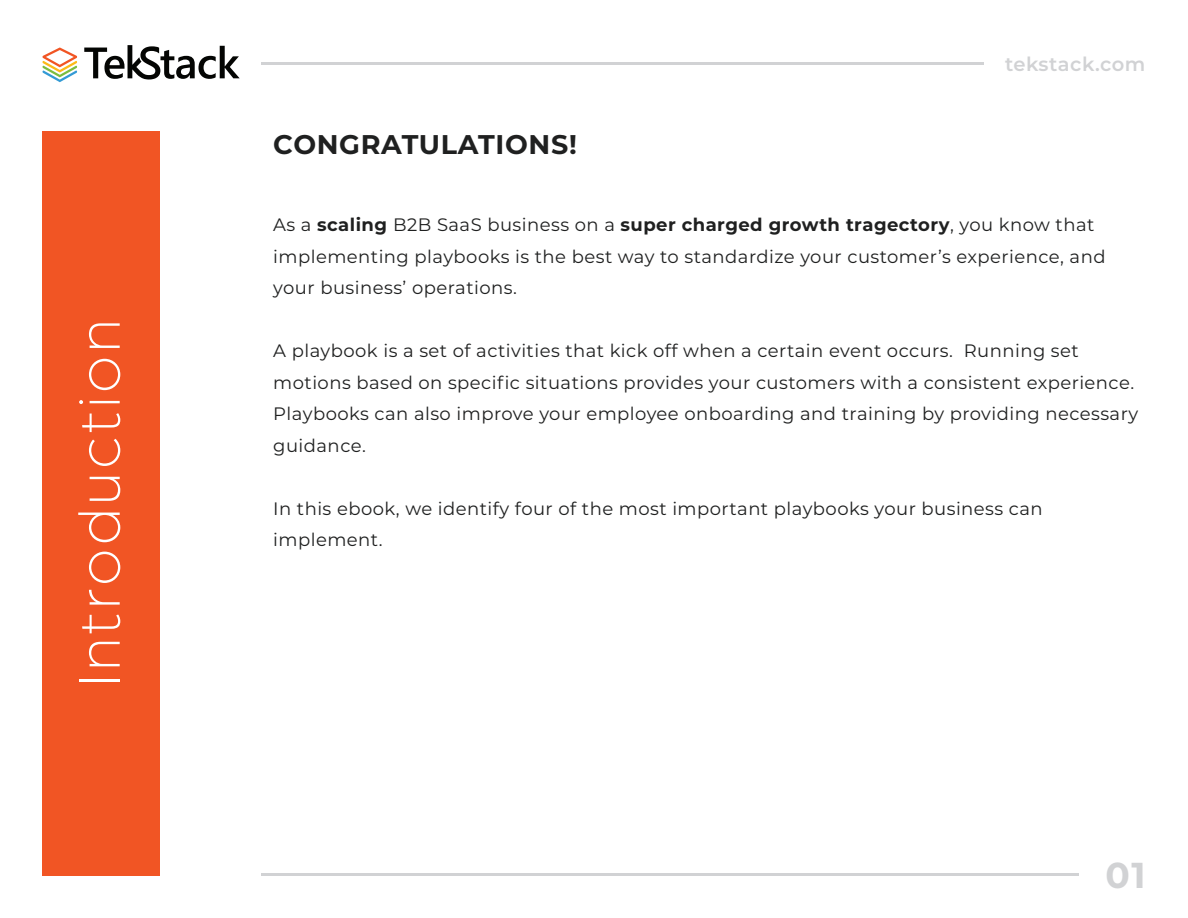
<style>
.page{position:relative;width:1188px;height:918px;background:#fff}
.page>*{position:absolute;margin:0;border:0;box-sizing:border-box;transform-origin:0 0}
.t1{font:300 63px "Arboria";letter-spacing:.05em;color:#fff}
.t2{font:700 36px "Montserrat";color:#d1d2d4}
.t3{font:700 27px "Montserrat";letter-spacing:.025em;color:#1f2020}
.t4{font:600 19.5px "Montserrat";letter-spacing:.025em;color:#d1d2d4}
.t5{font:18px/31.5px "Montserrat";letter-spacing:.025em;color:#1f2020}
.s1{font-weight:700}
</style>
<div class="page">
<hr style="left:261px;top:873px;width:204px;height:2px;background:#d1d2d4">
<hr style="left:465px;top:873px;width:205px;height:2px;background:#d1d2d4">
<hr style="left:670px;top:873px;width:204px;height:2px;background:#d1d2d4">
<hr style="left:874px;top:873px;width:204px;height:2px;background:#d1d2d4">
<hr style="left:261px;top:63px;width:181px;height:2px;background:#d1d2d4">
<hr style="left:442px;top:63px;width:180px;height:2px;background:#d1d2d4">
<hr style="left:622px;top:63px;width:181px;height:2px;background:#d1d2d4">
<hr style="left:803px;top:63px;width:181px;height:2px;background:#d1d2d4">
<div style="left:43px;top:131px;width:117px;height:744px;background:#f15524"></div>
<svg style="left:84px;top:45px;width:156px;height:35px"></svg>
<svg style="left:43px;top:48px;width:34px;height:34px"></svg>
<hr style="left:1187px;top:0;width:1px;height:918px;background:#a62421">
<h1 class="t1" style="left:59px;top:687px;width:369px;rotate:-90deg">Introduction</h1>
<h3 class="t3" style="left:273px;top:125px;width:305px">CONGRATULATIONS!</h3>
<p class="t4" style="left:1005px;top:50px;width:142px">tekstack.com</p>
<p class="t5" style="left:273px;top:209px;width:834px">As a <span class="s1">scaling</span> B2B SaaS business on a <span class="s1">super charged growth tragectory</span>, you know that implementing playbooks is the best way to standardize your customer’s experience, and your business’ operations.</p>
<p class="t5" style="left:273px;top:335px;width:867px">A playbook is a set of activities that kick off when a certain event occurs. Running set motions based on specific situations provides your customers with a consistent experience.<br>Playbooks can also improve your employee onboarding and training by providing necessary guidance.</p>
<p class="t5" style="left:273px;top:492px;width:771px">In this ebook, we identify four of the most important playbooks your business can implement.</p>
<h2 class="t2" style="left:1105px;top:849px;width:42px">01</h2>
</div>
